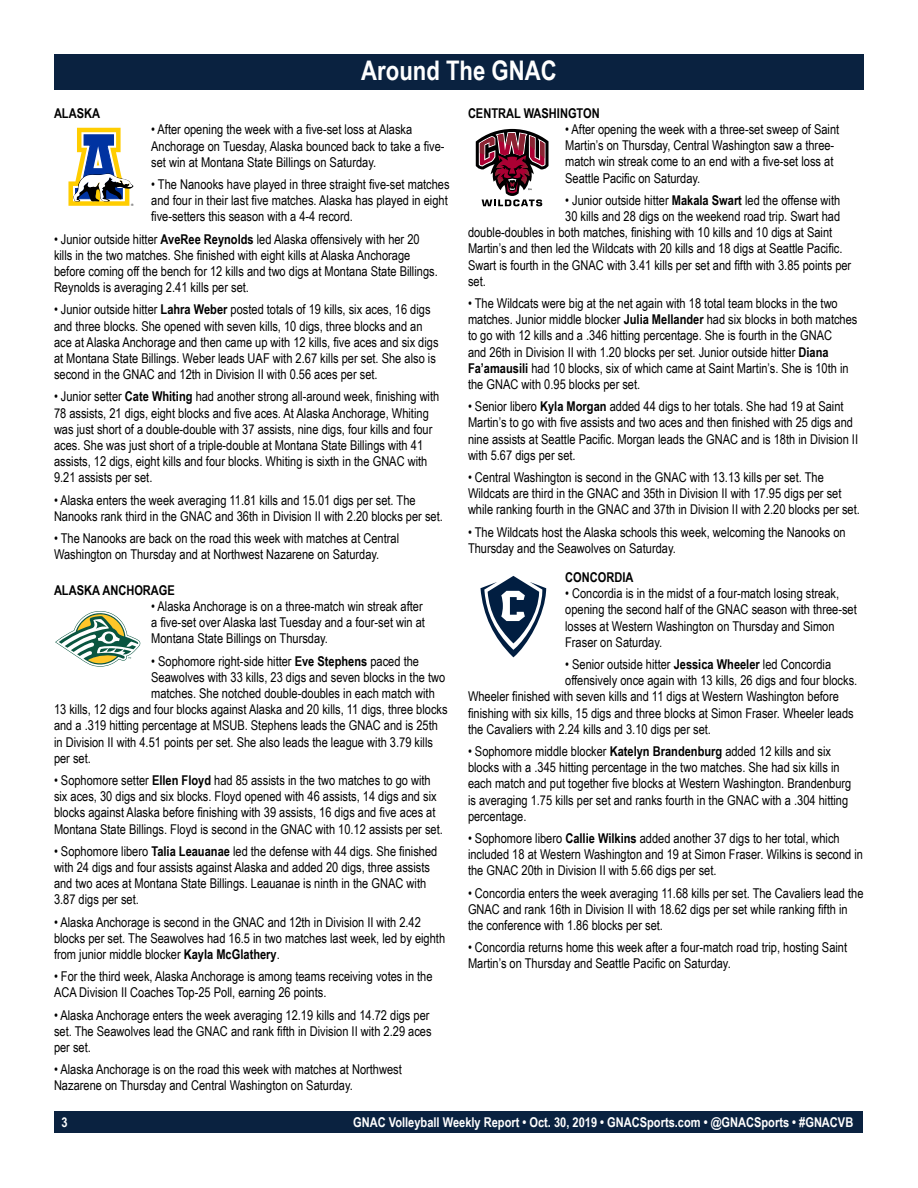
<style>
.page{position:relative;width:918px;height:1188px;background:#fff}
.page>*{position:absolute;margin:0;border:0;box-sizing:border-box;transform-origin:0 0}
.t1{font:700 27px "Arial Narrow";color:#fff}
.t2{font:13.5px/16.2px "Arial Narrow";color:#000}
.t3{font:700 13.5px "Arial Narrow";color:#fff}
.t4{font:700 13.5px "Arial Narrow";color:#000}
.t5{font:3.3px "Helvetica";color:#000}
.s1{font-weight:700}
</style>
<div class="page">
<div style="left:55px;top:1111px;width:808px;height:22px;background:#0a2240"></div>
<div style="left:54px;top:54px;width:810px;height:36px;background:#0a2240"></div>
<svg style="left:55px;top:611px;width:86px;height:56px"></svg>
<div style="left:105px;top:633px;width:8px;height:9px;background:#095540;border-radius:50%"></div>
<svg style="left:480px;top:576px;width:66px;height:81px"></svg>
<svg style="left:68px;top:128px;width:65px;height:78px"></svg>
<svg style="left:475px;top:128px;width:74px;height:78px"></svg>
<h1 class="t1" style="left:361px;top:50px;width:197px">Around The GNAC</h1>
<p class="t4" style="left:54px;top:103px;width:48px">ALASKA</p>
<p class="t2" style="left:151px;top:121px;width:295px">• After opening the week with a five-set loss at Alaska<br>Anchorage on Tuesday, Alaska bounced back to take a five&shy;set win at Montana State Billings on Saturday.</p>
<p class="t2" style="left:151px;top:176px;width:300px">• The Nanooks have played in three straight five-set matches and four in their last five matches. Alaska has played in eight five-setters this season with a 4-4 record.</p>
<p class="t2" style="left:54px;top:230px;width:385px">• Junior outside hitter <span class="s1">AveRee Reynolds</span> led Alaska offensively with her 20 kills in the two matches. She finished with eight kills at Alaska Anchorage before coming off the bench for 12 kills and two digs at Montana State Billings.<br>Reynolds is averaging 2.41 kills per set.</p>
<p class="t2" style="left:54px;top:301px;width:386px">• Junior outside hitter <span class="s1">Lahra Weber</span> posted totals of 19 kills, six aces, 16 digs and three blocks. She opened with seven kills, 10 digs, three blocks and an ace at Alaska Anchorage and then came up with 12 kills, five aces and six digs at Montana State Billings. Weber leads UAF with 2.67 kills per set. She also is second in the GNAC and 12th in Division II with 0.56 aces per set.</p>
<p class="t2" style="left:54px;top:388px;width:387px">• Junior setter <span class="s1">Cate Whiting</span> had another strong all-around week, finishing with 78 assists, 21 digs, eight blocks and five aces. At Alaska Anchorage, Whiting was just short of a double-double with 37 assists, nine digs, four kills and four aces. She was just short of a triple-double at Montana State Billings with 41 assists, 12 digs, eight kills and four blocks. Whiting is sixth in the GNAC with 9.21 assists per set.</p>
<p class="t2" style="left:54px;top:491px;width:390px">• Alaska enters the week averaging 11.81 kills and 15.01 digs per set. The<br>Nanooks rank third in the GNAC and 36th in Division II with 2.20 blocks per set.</p>
<p class="t2" style="left:54px;top:530px;width:347px">• The Nanooks are back on the road this week with matches at Central<br>Washington on Thursday and at Northwest Nazarene on Saturday.</p>
<p class="t5" style="left:131px;top:202px;width:4px">®</p>
<p class="t4" style="left:54px;top:580px;width:122px">ALASKA ANCHORAGE</p>
<p class="t2" style="left:151px;top:598px;width:275px">• Alaska Anchorage is on a three-match win streak after a five-set over Alaska last Tuesday and a four-set win at<br>Montana State Billings on Thursday.</p>
<p class="t2" style="left:151px;top:652px;width:269px">• Sophomore right-side hitter <span class="s1">Eve Stephens</span> paced the</p>
<p class="t2" style="left:151px;top:668px;width:296px">Seawolves with 33 kills, 23 digs and seven blocks in the two</p>
<p class="t2" style="left:151px;top:685px;width:285px">matches. She notched double-doubles in each match with</p>
<p class="t2" style="left:54px;top:701px;width:395px">13 kills, 12 digs and four blocks against Alaska and 20 kills, 11 digs, three blocks</p>
<p class="t2" style="left:54px;top:717px;width:386px">and a .319 hitting percentage at MSUB. Stephens leads the GNAC and is 25th</p>
<p class="t2" style="left:54px;top:733px;width:381px">in Division II with 4.51 points per set. She also leads the league with 3.79 kills</p>
<p class="t2" style="left:54px;top:749px;width:38px">per set.</p>
<p class="t2" style="left:54px;top:772px;width:390px">• Sophomore setter <span class="s1">Ellen Floyd</span> had 85 assists in the two matches to go with six aces, 30 digs and six blocks. Floyd opened with 46 assists, 14 digs and six blocks against Alaska before finishing with 39 assists, 16 digs and five aces at Montana State Billings. Floyd is second in the GNAC with 10.12 assists per set.</p>
<p class="t2" style="left:54px;top:842px;width:385px">• Sophomore libero <span class="s1">Talia Leauanae</span> led the defense with 44 digs. She finished with 24 digs and four assists against Alaska and added 20 digs, three assists and two aces at Montana State Billings. Leauanae is ninth in the GNAC with 3.87 digs per set.</p>
<p class="t2" style="left:54px;top:913px;width:393px">• Alaska Anchorage is second in the GNAC and 12th in Division II with 2.42 blocks per set. The Seawolves had 16.5 in two matches last week, led by eighth from junior middle blocker <span class="s1">Kayla McGlathery</span>.</p>
<p class="t2" style="left:54px;top:968px;width:380px">• For the third week, Alaska Anchorage is among teams receiving votes in the<br>ACA Division II Coaches Top-25 Poll, earning 26 points.</p>
<p class="t2" style="left:54px;top:1006px;width:379px">• Alaska Anchorage enters the week averaging 12.19 kills and 14.72 digs per set. The Seawolves lead the GNAC and rank fifth in Division II with 2.29 aces per set.</p>
<p class="t2" style="left:54px;top:1061px;width:349px">• Alaska Anchorage is on the road this week with matches at Northwest<br>Nazarene on Thursday and Central Washington on Saturday.</p>
<p class="t4" style="left:468px;top:103px;width:133px">CENTRAL WASHINGTON</p>
<p class="t2" style="left:565px;top:121px;width:276px">• After opening the week with a three-set sweep of Saint Martin’s on Thursday, Central Washington saw a three&shy;match win streak come to an end with a five-set loss at Seattle Pacific on Saturday.</p>
<p class="t2" style="left:565px;top:191px;width:277px">• Junior outside hitter <span class="s1">Makala Swart</span> led the offense with</p>
<p class="t2" style="left:565px;top:208px;width:277px">30 kills and 28 digs on the weekend road trip. Swart had</p>
<p class="t2" style="left:468px;top:224px;width:366px">double-doubles in both matches, finishing with 10 kills and 10 digs at Saint</p>
<p class="t2" style="left:468px;top:240px;width:376px">Martin’s and then led the Wildcats with 20 kills and 18 digs at Seattle Pacific.</p>
<p class="t2" style="left:468px;top:256px;width:385px">Swart is fourth in the GNAC with 3.41 kills per set and fifth with 3.85 points per</p>
<p class="t2" style="left:468px;top:272px;width:19px">set.</p>
<p class="t2" style="left:468px;top:295px;width:391px">• The Wildcats were big at the net again with 18 total team blocks in the two matches. Junior middle blocker <span class="s1">Julia Mellander</span> had six blocks in both matches to go with 12 kills and a .346 hitting percentage. She is fourth in the GNAC<br>and 26th in Division II with 1.20 blocks per set. Junior outside hitter <span class="s1">Diana Fa’amausili</span> had 10 blocks, six of which came at Saint Martin’s. She is 10th in the GNAC with 0.95 blocks per set.</p>
<p class="t2" style="left:468px;top:398px;width:392px">• Senior libero <span class="s1">Kyla Morgan</span> added 44 digs to her totals. She had 19 at Saint Martin’s to go with five assists and two aces and then finished with 25 digs and nine assists at Seattle Pacific. Morgan leads the GNAC and is 18th in Division II with 5.67 digs per set.</p>
<p class="t2" style="left:468px;top:469px;width:393px">• Central Washington is second in the GNAC with 13.13 kills per set. The<br>Wildcats are third in the GNAC and 35th in Division II with 17.95 digs per set while ranking fourth in the GNAC and 37th in Division II with 2.20 blocks per set.</p>
<p class="t2" style="left:468px;top:523px;width:379px">• The Wildcats host the Alaska schools this week, welcoming the Nanooks on<br>Thursday and the Seawolves on Saturday.</p>
<p class="t4" style="left:565px;top:567px;width:70px">CONCORDIA</p>
<p class="t2" style="left:565px;top:585px;width:293px">• Concordia is in the midst of a four-match losing streak, opening the second half of the GNAC season with three-set losses at Western Washington on Thursday and Simon Fraser on Saturday.</p>
<p class="t2" style="left:565px;top:656px;width:268px">• Senior outside hitter <span class="s1">Jessica Wheeler</span> led Concordia</p>
<p class="t2" style="left:565px;top:672px;width:294px">offensively once again with 13 kills, 26 digs and four blocks.</p>
<p class="t2" style="left:468px;top:688px;width:372px">Wheeler finished with seven kills and 11 digs at Western Washington before</p>
<p class="t2" style="left:468px;top:704px;width:387px">finishing with six kills, 15 digs and three blocks at Simon Fraser. Wheeler leads</p>
<p class="t2" style="left:468px;top:720px;width:245px">the Cavaliers with 2.24 kills and 3.10 digs per set.</p>
<p class="t2" style="left:468px;top:743px;width:385px">• Sophomore middle blocker <span class="s1">Katelyn Brandenburg</span> added 12 kills and six blocks with a .345 hitting percentage in the two matches. She had six kills in each match and put together five blocks at Western Washington. Brandenburg is averaging 1.75 kills per set and ranks fourth in the GNAC with a .304 hitting percentage.</p>
<p class="t2" style="left:468px;top:830px;width:397px">• Sophomore libero <span class="s1">Callie Wilkins</span> added another 37 digs to her total, which included 18 at Western Washington and 19 at Simon Fraser. Wilkins is second in the GNAC 20th in Division II with 5.66 digs per set.</p>
<p class="t2" style="left:468px;top:884px;width:397px">• Concordia enters the week averaging 11.68 kills per set. The Cavaliers lead the<br>GNAC and rank 16th in Division II with 18.62 digs per set while ranking fifth in the conference with 1.86 blocks per set.</p>
<p class="t2" style="left:468px;top:939px;width:381px">• Concordia returns home this week after a four-match road trip, hosting Saint<br>Martin’s on Thursday and Seattle Pacific on Saturday.</p>
<p class="t3" style="left:61px;top:1112px;width:8px">3</p>
<p class="t3" style="left:353px;top:1112px;width:502px">GNAC Volleyball Weekly Report • Oct. 30, 2019 • GNACSports.com • @GNACSports • #GNACVB</p>
</div>
